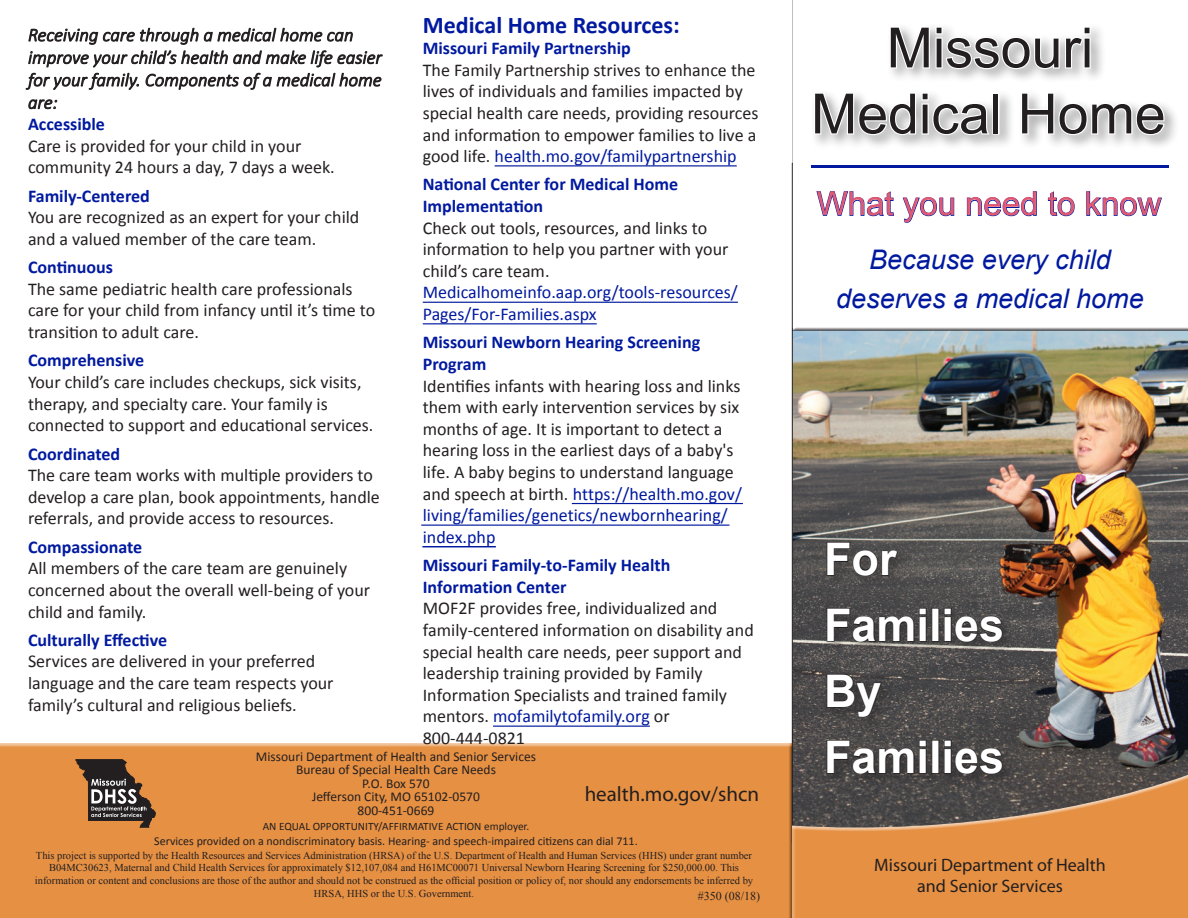
<style>
.page{position:relative;width:1188px;height:918px;background:#fff}
.page>*{position:absolute;margin:0;border:0;box-sizing:border-box;transform-origin:0 0}
.t1{font:55.5px "Arial";color:#231f20}
.t2{font:700 45px/66px "Arial";color:#fff}
.t3{font:33px "Arial";color:#e05872}
.t4{font:italic 27px "Arial";color:#00199f}
.t5{font:700 24px "Calibri";color:#00199f}
.t6{font:21px "Myriad Pro";color:#231f20}
.t7{font:italic 300 18.75px/22.5px "Calibri";color:#231f20}
.t8{font:18px/21.6px "Calibri";color:#231f20}
.t9{font:18px "Myriad Pro";color:#231f20}
.t10{font:13.5px "Calibri";color:#231f20}
.t11{font:12px "Calibri";color:#231f20}
.t12{font:12px "Times New Roman";color:#231f20}
.t13{font:11.25px "Calibri";color:#231f20}
.t14{font:10.5px/12.6px "Times New Roman";color:#231f20;text-align:center}
.s1{font-weight:700;color:#00199f}
.s2{color:#00199f}
</style>
<div class="page">
<div style="left:0;top:742px;width:792px;height:176px;background:#e69043"></div>
<img style="left:792px;top:333px;width:396px;height:424px">
<div style="left:790px;top:757px;width:398px;height:161px;background:#231f20;opacity:.75"></div>
<div style="left:810px;top:22px;width:370px;height:128px;background:#231f20;opacity:.4"></div>
<svg style="left:889px;top:22px;width:203px;height:49px"></svg>
<svg style="left:813px;top:86px;width:178px;height:51px"></svg>
<div style="left:992px;top:93px;width:7px;height:42px;border:2px solid #fff"></div>
<svg style="left:1020px;top:91px;width:146px;height:45px"></svg>
<svg style="left:76px;top:759px;width:80px;height:68px"></svg>
<svg style="left:816px;top:191px;width:78px;height:25px"></svg>
<svg style="left:902px;top:197px;width:52px;height:26px"></svg>
<svg style="left:967px;top:191px;width:70px;height:25px"></svg>
<svg style="left:1048px;top:191px;width:27px;height:25px"></svg>
<svg style="left:1086px;top:191px;width:76px;height:26px"></svg>
<div style="left:825px;top:540px;width:191px;height:248px;background:#231f20;opacity:.4"></div>
<svg style="left:826px;top:541px;width:73px;height:36px;background:#464443"></svg>
<svg style="left:826px;top:607px;width:101px;height:36px;background:#413f3f"></svg>
<div style="left:932px;top:608px;width:7px;height:34px;border:2px solid #231f20"></div>
<svg style="left:943px;top:607px;width:60px;height:36px;background:#413e3f"></svg>
<svg style="left:826px;top:673px;width:57px;height:45px;background:#3e3b3c"></svg>
<svg style="left:826px;top:739px;width:101px;height:36px;background:#413d3d"></svg>
<div style="left:932px;top:740px;width:7px;height:34px;border:2px solid #231f20"></div>
<svg style="left:943px;top:739px;width:60px;height:36px;background:#3e3b3b"></svg>
<svg style="left:26px;top:28px;width:357px;height:62px"></svg>
<svg style="left:29px;top:99px;width:28px;height:11px"></svg>
<hr style="left:811px;top:165px;width:358px;height:3px;background:#00199f">
<hr style="left:495px;top:165px;width:242px;height:1px;background:#00199f">
<hr style="left:423px;top:302px;width:315px;height:1px;background:#00199f">
<hr style="left:423px;top:323px;width:174px;height:1px;background:#00199f">
<hr style="left:572px;top:503px;width:171px;height:1px;background:#00199f">
<hr style="left:421px;top:524px;width:308px;height:2px;background:#00199f">
<hr style="left:422px;top:546px;width:74px;height:1px;background:#00199f">
<hr style="left:493px;top:726px;width:157px;height:1px;background:#00199f">
<p class="t7" style="left:28px;top:23px;width:355px">Receiving care through a medical home can improve your child’s health and make life easier for your family. Components of a medical home are:</p>
<p class="t8" style="left:28px;top:113px;width:308px"><span class="s1">Accessible<br></span>Care is provided for your child in your community 24 hours a day, 7 days a week.</p>
<p class="t8" style="left:28px;top:184px;width:333px"><span class="s1">Family-Centered<br></span>You are recognized as an expert for your child and a valued member of the care team.</p>
<p class="t8" style="left:28px;top:256px;width:349px"><span class="s1">Continuous<br></span>The same pediatric health care professionals care for your child from infancy until it’s time to transition to adult care.</p>
<p class="t8" style="left:28px;top:349px;width:347px"><span class="s1">Comprehensive<br></span>Your child’s care includes checkups, sick visits, therapy, and specialty care. Your family is connected to support and educational services.</p>
<p class="t8" style="left:28px;top:442px;width:353px"><span class="s1">Coordinated<br></span>The care team works with multiple providers to develop a care plan, book appointments, handle referrals, and provide access to resources.</p>
<p class="t8" style="left:28px;top:535px;width:344px"><span class="s1">Compassionate<br></span>All members of the care team are genuinely concerned about the overall well-being of your child and family.</p>
<p class="t8" style="left:28px;top:628px;width:307px"><span class="s1">Culturally Effective<br></span>Services are delivered in your preferred language and the care team respects your family’s cultural and religious beliefs.</p>
<p class="t5" style="left:423px;top:10px;width:259px">Medical Home Resources:</p>
<p class="t8" style="left:423px;top:37px;width:337px"><span class="s1">Missouri Family Partnership<br></span>The Family Partnership strives to enhance the lives of individuals and families impacted by special health care needs, providing resources and information to empower families to live a good life. <span class="s2">health.mo.gov/familypartnership</span></p>
<p class="t8" style="left:423px;top:173px;width:317px"><span class="s1">National Center for Medical Home<br>Implementation<br></span>Check out tools, resources, and links to information to help you partner with your child’s care team.<br><span class="s2">Medicalhomeinfo.aap.org/tools-resources/<br>Pages/For-Families.aspx</span></p>
<p class="t8" style="left:423px;top:331px;width:321px"><span class="s1">Missouri Newborn Hearing Screening Program<br></span>Identifies infants with hearing loss and links them with early intervention services by six months of age. It is important to detect a hearing loss in the earliest days of a baby's life. A baby begins to understand language and speech at birth. <span class="s2">https://health.mo.gov/ living/families/genetics/newbornhearing/ index.php</span></p>
<p class="t8" style="left:423px;top:554px;width:333px"><span class="s1">Missouri Family-to-Family Health Information Center<br></span>MOF2F provides free, individualized and family-centered information on disability and special health care needs, peer support and leadership training provided by Family Information Specialists and trained family mentors. <span class="s2">mofamilytofamily.org</span> or 800-444-0821</p>
<p class="t10" style="left:256px;top:748px;width:282px">Missouri Department of Health and Senior Services</p>
<p class="t10" style="left:296px;top:762px;width:201px">Bureau of Special Health Care Needs</p>
<p class="t10" style="left:362px;top:775px;width:69px">P.O. Box 570</p>
<p class="t10" style="left:312px;top:789px;width:169px">Jefferson City, MO 65102-0570</p>
<p class="t10" style="left:358px;top:802px;width:78px">800-451-0669</p>
<p class="t13" style="left:263px;top:819px;width:268px">AN EQUAL OPPORTUNITY/AFFIRMATIVE ACTION employer.</p>
<p class="t11" style="left:154px;top:834px;width:485px">Services provided on a nondiscriminatory basis. Hearing- and speech-impaired citizens can dial 711.</p>
<p class="t6" style="left:585px;top:781px;width:176px">health.mo.gov/shcn</p>
<p class="t14" style="left:35px;top:849px;width:720px">This project is supported by the Health Resources and Services Administration (HRSA) of the U.S. Department of Health and Human Services (HHS) under grant number B04MC30623, Maternal and Child Health Services for approximately $12,107,084 and H61MC00071 Universal Newborn Hearing Screening for $250,000.00. This information or content and conclusions are those of the author and should not be construed as the official position or policy of, nor should any endorsements be inferred by HRSA, HHS or the U.S. Government.</p>
<p class="t12" style="left:698px;top:887px;width:64px">#350 (08/18)</p>
<p class="t1" style="left:887px;top:12px;width:208px">Missouri</p>
<p class="t1" style="left:811px;top:78px;width:356px">Medical Home</p>
<p class="t3" style="left:817px;top:182px;width:346px">What you need to know</p>
<p class="t4" style="left:869px;top:242px;width:243px">Because every child</p>
<p class="t4" style="left:836px;top:281px;width:309px">deserves a medical home</p>
<p class="t2" style="left:824px;top:528px;width:74px">For</p>
<p class="t2" style="left:824px;top:594px;width:182px">Families<br>By</p>
<p class="t2" style="left:824px;top:726px;width:182px">Families</p>
<p class="t9" style="left:874px;top:854px;width:233px">Missouri Department of Health</p>
<p class="t9" style="left:917px;top:875px;width:147px">and Senior Services</p>
</div>
